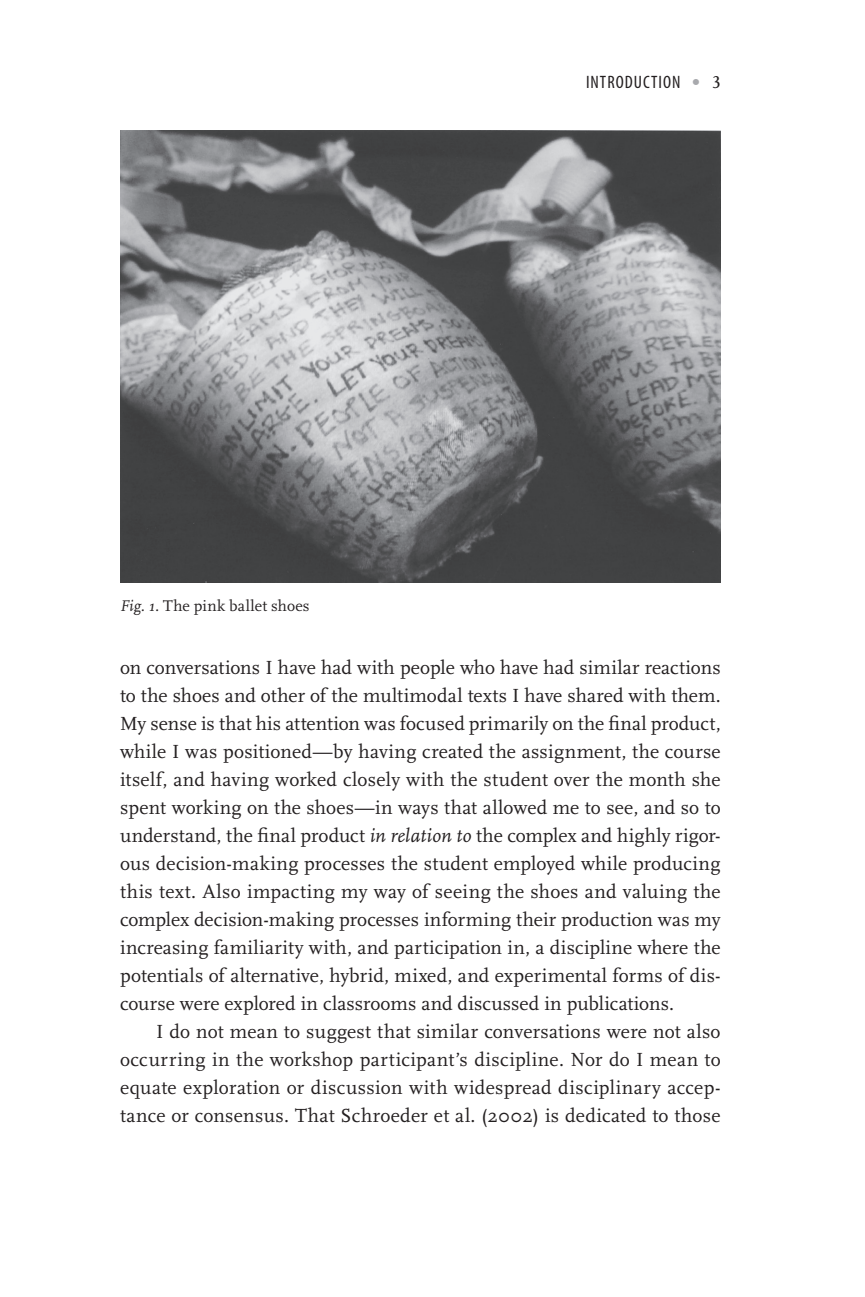
<style>
.page{position:relative;width:865px;height:1297px;background:#fff}
.page>*{position:absolute;margin:0;border:0;box-sizing:border-box;transform-origin:0 0}
.t1{font:26px "Scala OT";color:#a8a9ad}
.t2{font:19.8px/28px "Scala OT";letter-spacing:.01em;color:#231f20;text-align:justify}
.t3{font:condensed 18px "Myriad Pro";color:#231f20}
.t4{font:16px "Scala OT";letter-spacing:.015em;color:#231f20}
.s1{font-style:italic}
.s2{font-size:18px;color:#231f20}
</style>
<div class="page">
<img style="left:120px;top:130px;width:600px;height:452px">
<p class="t4" style="left:120px;top:597px;width:191px"><span class="s1">Fig. 1.</span> The pink ballet shoes</p>
<p class="t3" style="left:585px;top:72px;width:9px">INTRODUCTION</p>
<h1 class="t1" style="left:691px;top:66px;width:31px">• <span class="s2">3</span></h1>
<p class="t2" style="left:120px;top:653px;width:602px">on conversations I have had with people who have had similar reactions to the shoes and other of the multimodal texts I have shared with them.<br>My sense is that his attention was focused primarily on the final product, while I was positioned—by having created the assignment, the course itself, and having worked closely with the student over the month she spent working on the shoes—in ways that allowed me to see, and so to understand, the final product <span class="s1">in relation to</span> the complex and highly rigor&shy;ous decision-making processes the student employed while producing this text. Also impacting my way of seeing the shoes and valuing the complex decision-making processes informing their production was my increasing familiarity with, and participation in, a discipline where the potentials of alternative, hybrid, mixed, and experimental forms of dis&shy;course were explored in classrooms and discussed in publications.</p>
<p class="t2" style="left:120px;top:1017px;width:602px;text-indent:36px">I do not mean to suggest that similar conversations were not also occurring in the workshop participant’s discipline. Nor do I mean to equate exploration or discussion with widespread disciplinary accep&shy;tance or consensus. That Schroeder et al. (2002) is dedicated to those</p>
</div>
